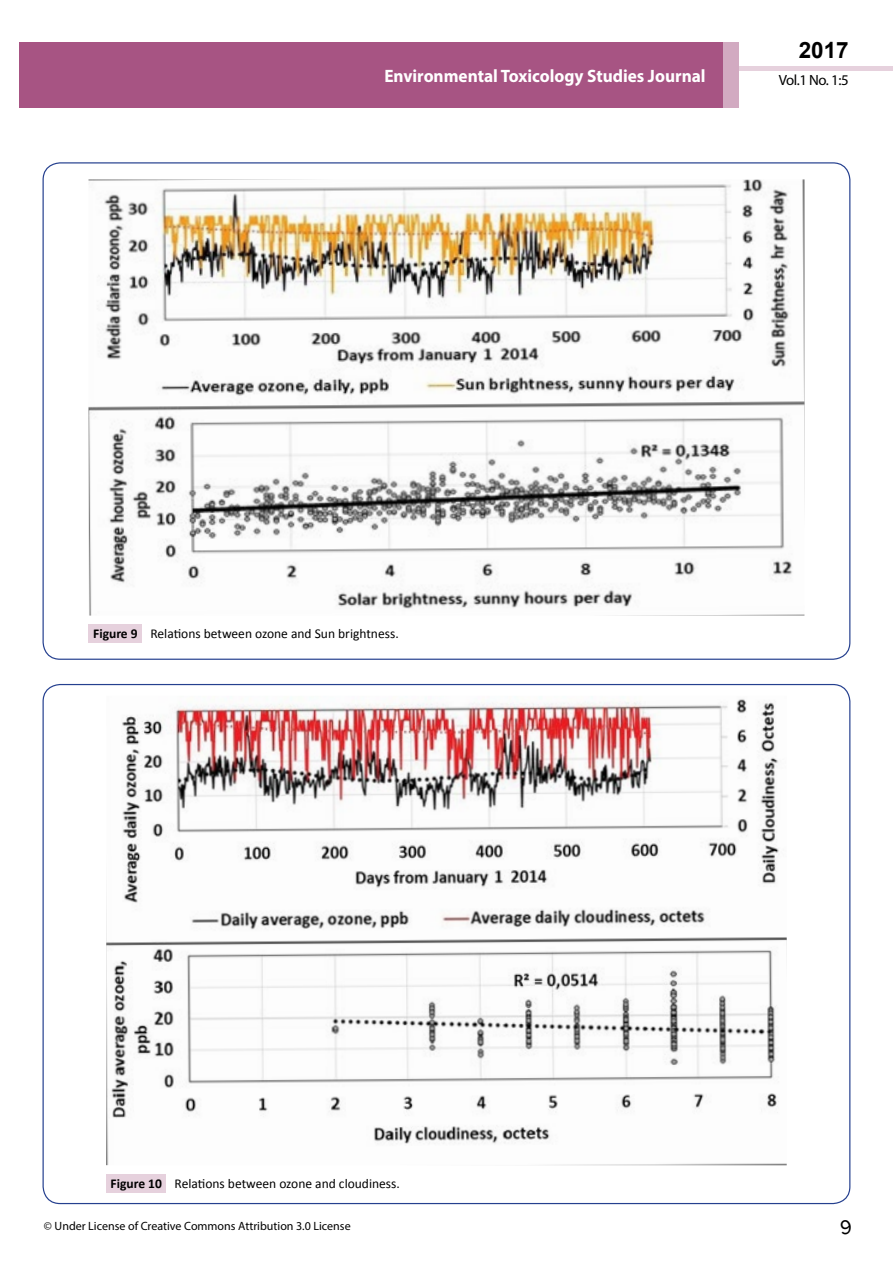
<style>
.page{position:relative;width:893px;height:1263px;background:#fff}
.page>*{position:absolute;margin:0;border:0;box-sizing:border-box;transform-origin:0 0}
.t1{font:25.5px "Tunga";color:#000}
.t2{font:700 22.5px "Arial";color:#000}
.t3{font:700 18px "Myriad Pro";color:#fff;scale:.96 1}
.t4{font:14.85px "Myriad Pro";color:#000}
.t5{font:13.5px "Calibri";color:#000}
.t6{font:12px "Myriad Pro";color:#000}
.s1{font-weight:700}
</style>
<div class="page">
<div style="left:722px;top:66px;width:171px;height:5px;background:#e6d1dd"></div>
<div style="left:19px;top:42px;width:706px;height:66px;background:#a75483"></div>
<div style="left:724px;top:42px;width:15px;height:66px;background:#d2aac1"></div>
<div style="left:89px;top:624px;width:53px;height:19px;background:#e6d1dd"></div>
<img style="left:89px;top:179px;width:715px;height:437px">
<div style="left:106px;top:1174px;width:60px;height:18px;background:#e6d1dd"></div>
<img style="left:106px;top:699px;width:681px;height:466px">
<h2 class="t2" style="left:799px;top:35px;width:52px">2017</h2>
<h3 class="t3" style="left:384px;top:64px;width:336px">Environmental Toxicology Studies Journal</h3>
<p class="t4" style="left:779px;top:71px;width:71px">Vol.1 No. 1:5</p>
<p class="t5" style="left:93px;top:625px;width:307px"><span class="s1">Figure 9</span> Relations between ozone and Sun brightness.</p>
<p class="t5" style="left:111px;top:1175px;width:291px"><span class="s1">Figure 10</span> Relations between ozone and cloudiness.</p>
<p class="t6" style="left:44px;top:1218px;width:308px">© Under License of Creative Commons Attribution 3.0 License</p>
<h1 class="t1" style="left:840px;top:1210px;width:14px">9</h1>
</div>
